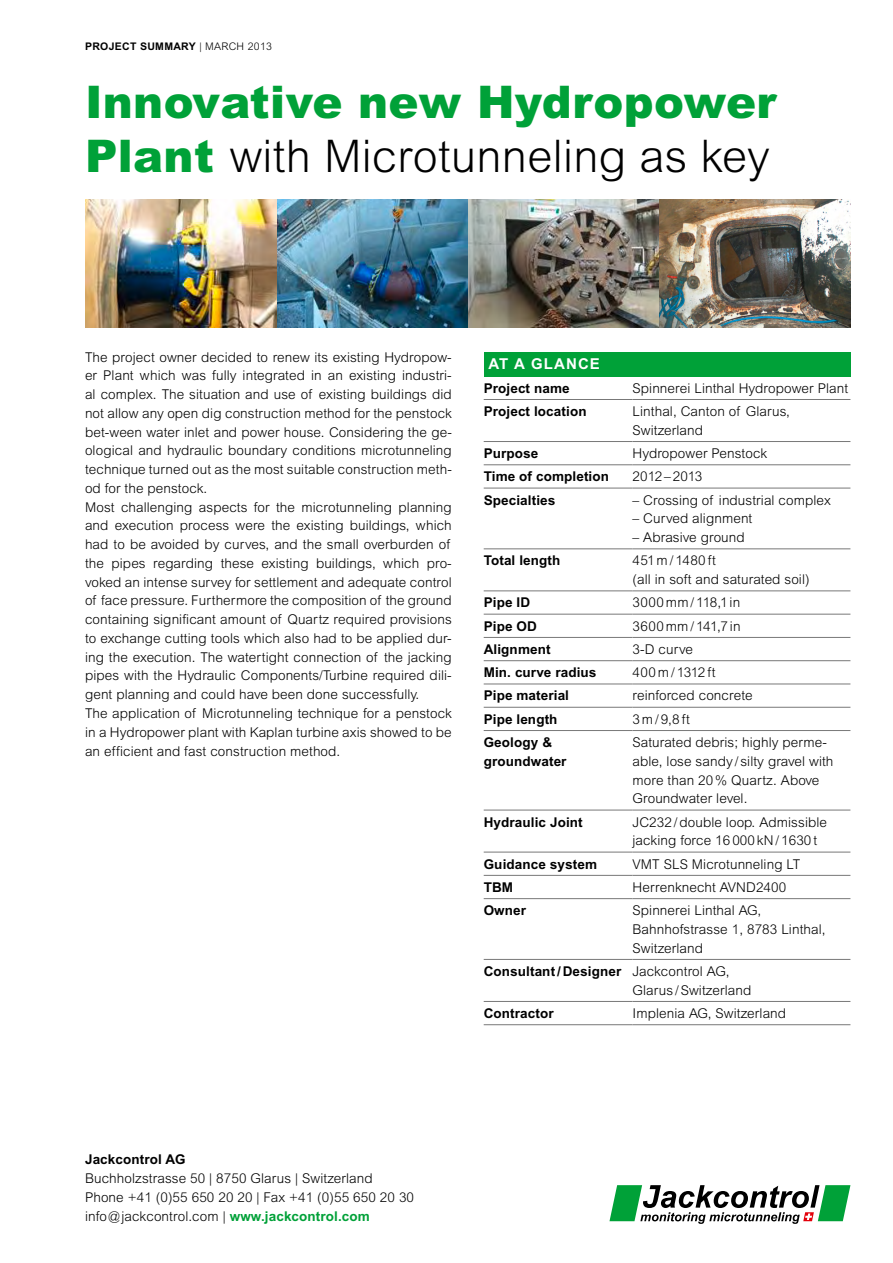
<style>
.page{position:relative;width:893px;height:1263px;background:#fff}
.page>*{position:absolute;margin:0;border:0;box-sizing:border-box;transform-origin:0 0}
.t1{font:900 45px/54px "Arial MT Std";letter-spacing:.01em;color:#00a138}
.t2{font:700 15px "Arial MT Std";letter-spacing:.075em;color:#fff}
.t3{font:300 13.5px/18.8px "Arial MT Std";letter-spacing:.01em;color:#000}
.t4{font:700 13.5px/18.8px "Arial MT Std";letter-spacing:.01em;color:#000}
.t5{font:300 13.5px "Arial MT Std";letter-spacing:.035em;color:#000}
.t6{font:300 13.5px "Arial MT Std";letter-spacing:-.01em;color:#000}
.t7{font:700 10.5px "Arial MT Std";letter-spacing:.03em;color:#000}
.s1{font-weight:300}
.s2{font-weight:300;color:#000}
.s3{font-weight:700}
.s4{font-weight:700;color:#00a138}
</style>
<div class="page">
<div style="left:484px;top:352px;width:366px;height:24px;background:#00a138"></div>
<hr style="left:484px;top:399px;width:148px;height:1px;background:#787878">
<hr style="left:632px;top:399px;width:218px;height:1px;background:#787878">
<hr style="left:484px;top:441px;width:148px;height:1px;background:#787878">
<hr style="left:632px;top:441px;width:218px;height:1px;background:#787878">
<hr style="left:484px;top:464px;width:148px;height:1px;background:#787878">
<hr style="left:632px;top:464px;width:218px;height:1px;background:#787878">
<hr style="left:484px;top:488px;width:148px;height:1px;background:#787878">
<hr style="left:632px;top:488px;width:218px;height:1px;background:#787878">
<hr style="left:484px;top:548px;width:148px;height:1px;background:#787878">
<hr style="left:632px;top:548px;width:218px;height:1px;background:#787878">
<hr style="left:484px;top:590px;width:148px;height:1px;background:#787878">
<hr style="left:632px;top:590px;width:218px;height:1px;background:#787878">
<hr style="left:484px;top:614px;width:148px;height:1px;background:#787878">
<hr style="left:632px;top:614px;width:218px;height:1px;background:#787878">
<hr style="left:484px;top:637px;width:148px;height:1px;background:#787878">
<hr style="left:632px;top:637px;width:218px;height:1px;background:#787878">
<hr style="left:484px;top:660px;width:148px;height:1px;background:#787878">
<hr style="left:632px;top:660px;width:218px;height:1px;background:#787878">
<hr style="left:484px;top:684px;width:148px;height:1px;background:#787878">
<hr style="left:632px;top:684px;width:218px;height:1px;background:#787878">
<hr style="left:484px;top:707px;width:148px;height:1px;background:#787878">
<hr style="left:632px;top:707px;width:218px;height:1px;background:#787878">
<hr style="left:484px;top:730px;width:148px;height:1px;background:#787878">
<hr style="left:632px;top:730px;width:218px;height:1px;background:#787878">
<hr style="left:484px;top:810px;width:148px;height:1px;background:#787878">
<hr style="left:632px;top:810px;width:218px;height:1px;background:#787878">
<hr style="left:484px;top:852px;width:148px;height:1px;background:#787878">
<hr style="left:632px;top:852px;width:218px;height:1px;background:#787878">
<hr style="left:484px;top:875px;width:148px;height:1px;background:#787878">
<hr style="left:632px;top:875px;width:218px;height:1px;background:#787878">
<hr style="left:484px;top:898px;width:148px;height:1px;background:#787878">
<hr style="left:632px;top:898px;width:218px;height:1px;background:#787878">
<hr style="left:484px;top:959px;width:148px;height:1px;background:#787878">
<hr style="left:632px;top:959px;width:218px;height:1px;background:#787878">
<hr style="left:484px;top:1001px;width:148px;height:1px;background:#787878">
<hr style="left:632px;top:1001px;width:218px;height:1px;background:#787878">
<hr style="left:484px;top:1024px;width:148px;height:1px;background:#787878">
<hr style="left:632px;top:1024px;width:218px;height:1px;background:#787878">
<svg style="left:609px;top:1185px;width:241px;height:39px"></svg>
<img style="left:85px;top:200px;width:765px;height:127px">
<p class="t7" style="left:85px;top:40px;width:189px">PROJECT SUMMARY <span class="s1">| MARCH 2013</span></p>
<h1 class="t1" style="left:85px;top:73px;width:693px">Innovative new Hydropower<br>Plant <span class="s2">with Microtunneling as key</span></h1>
<p class="t3" style="left:85px;top:347px;width:368px">The project owner decided to renew its existing Hydropow&shy;er Plant which was fully integrated in an existing industri&shy;al complex. The situation and use of existing buildings did not allow any open dig construction method for the penstock bet-ween water inlet and power house. Considering the ge&shy;ological and hydraulic boundary conditions microtunneling technique turned out as the most suitable construction meth&shy;od for the penstock.<br>Most challenging aspects for the microtunneling planning and execution process were the existing buildings, which had to be avoided by curves, and the small overburden of the pipes regarding these existing buildings, which pro&shy;voked an intense survey for settlement and adequate control of face pressure. Furthermore the composition of the ground containing significant amount of Quartz required provisions to exchange cutting tools which also had to be applied dur&shy;ing the execution. The watertight connection of the jacking pipes with the Hydraulic Components/Turbine required dili&shy;gent planning and could have been done successfully.<br>The application of Microtunneling technique for a penstock in a Hydropower plant with Kaplan turbine axis showed to be an efficient and fast construction method.</p>
<p class="t2" style="left:488px;top:355px;width:113px">AT A GLANCE</p>
<p class="t4" style="left:484px;top:378px;width:87px">Project name</p>
<p class="t3" style="left:632px;top:379px;width:217px">Spinnerei Linthal Hydropower Plant</p>
<p class="t4" style="left:484px;top:402px;width:104px">Project location</p>
<p class="t3" style="left:632px;top:402px;width:159px">Linthal, Canton of Glarus,<br>Switzerland</p>
<p class="t4" style="left:484px;top:444px;width:56px">Purpose</p>
<p class="t3" style="left:632px;top:444px;width:136px">Hydropower Penstock</p>
<p class="t4" style="left:484px;top:467px;width:127px">Time of completion</p>
<p class="t6" style="left:632px;top:469px;width:71px">2012 – 2013</p>
<p class="t4" style="left:484px;top:490px;width:73px">Specialties</p>
<p class="t3" style="left:632px;top:490px;width:200px">– Crossing of industrial complex</p>
<p class="t3" style="left:632px;top:509px;width:121px">– Curved alignment</p>
<p class="t3" style="left:632px;top:528px;width:114px">– Abrasive ground</p>
<p class="t4" style="left:484px;top:551px;width:78px">Total length</p>
<p class="t3" style="left:632px;top:551px;width:179px">451m/1480ft<br>(all in soft and saturated soil)</p>
<p class="t4" style="left:484px;top:593px;width:48px">Pipe ID</p>
<p class="t3" style="left:632px;top:593px;width:109px">3000 mm / 118,1 in</p>
<p class="t4" style="left:484px;top:616px;width:55px">Pipe OD</p>
<p class="t3" style="left:632px;top:616px;width:109px">3600 mm/ 141,7 in</p>
<p class="t4" style="left:484px;top:640px;width:68px">Alignment</p>
<p class="t3" style="left:632px;top:640px;width:62px">3-D curve</p>
<p class="t4" style="left:484px;top:663px;width:114px">Min. curve radius</p>
<p class="t5" style="left:632px;top:665px;width:84px">400m/1312ft</p>
<p class="t4" style="left:484px;top:686px;width:87px">Pipe material</p>
<p class="t3" style="left:632px;top:686px;width:122px">reinforced concrete</p>
<p class="t4" style="left:484px;top:709px;width:75px">Pipe length</p>
<p class="t3" style="left:632px;top:710px;width:59px">3m/9,8ft</p>
<p class="t4" style="left:484px;top:733px;width:84px">Geology &amp; groundwater</p>
<p class="t3" style="left:632px;top:733px;width:202px">Saturated debris; highly perme&shy;able, lose sandy / silty gravel with more than 20% Quartz. Above<br>Groundwater level.</p>
<p class="t4" style="left:484px;top:812px;width:101px">Hydraulic Joint</p>
<p class="t3" style="left:632px;top:812px;width:196px">JC232 /double loop. Admissible jacking force 16 000 kN/ 1630 t</p>
<p class="t4" style="left:484px;top:854px;width:115px">Guidance system</p>
<p class="t3" style="left:632px;top:854px;width:169px">VMT SLS Microtunneling LT</p>
<p class="t4" style="left:484px;top:877px;width:31px">TBM</p>
<p class="t3" style="left:632px;top:878px;width:155px">Herrenknecht AVND2400</p>
<p class="t4" style="left:484px;top:901px;width:44px">Owner</p>
<p class="t3" style="left:632px;top:901px;width:195px">Spinnerei Linthal AG,<br>Bahnhofstrasse 1, 8783 Linthal,<br>Switzerland</p>
<p class="t3" style="left:632px;top:962px;width:120px;text-indent:-149px"><span class="s3">Consultant/Designer</span> Jackcontrol AG,<br>Glarus /Switzerland</p>
<p class="t4" style="left:484px;top:1004px;width:71px">Contractor</p>
<p class="t3" style="left:632px;top:1004px;width:155px">Implenia AG, Switzerland</p>
<p class="t4" style="left:85px;top:1150px;width:102px">Jackcontrol AG</p>
<p class="t3" style="left:85px;top:1169px;width:331px">Buchholzstrasse 50 | 8750 Glarus | Switzerland<br>Phone +41 (0)55 650 20 20 | Fax +41 (0)55 650 20 30 info @ jackcontrol.com | <span class="s4">www.jackcontrol.com</span></p>
</div>
